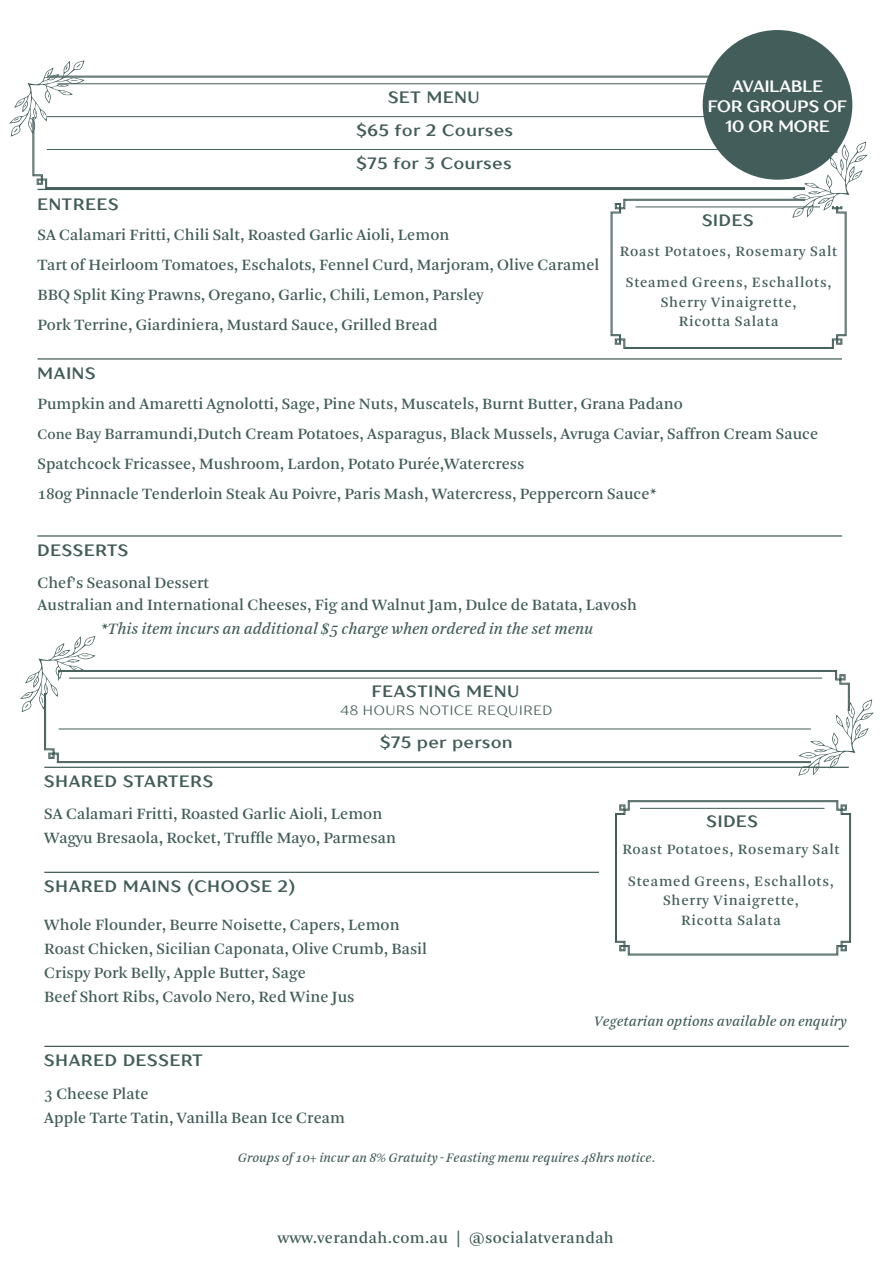
<style>
.page{position:relative;width:893px;height:1263px;background:#fff}
.page>*{position:absolute;margin:0;border:0;box-sizing:border-box;transform-origin:0 0}
.t1{font:16.5px/30px "Arnhem";color:#425d59}
.t2{font:700 16.5px/32.8px "TT Drugs";letter-spacing:.05em;color:#425d59;text-align:center}
.t3{font:italic 16.5px "Arnhem";color:#425d59}
.t4{font:16.5px "Arnhem";letter-spacing:.02em;color:#425d59}
.t5{font:700 16.5px/19.8px "TT Drugs";color:#fff;text-align:center}
.t6{font:15px/31.5px "Arnhem";letter-spacing:.05em;color:#425d59;text-align:center}
.t7{font:italic 15px "Arnhem";color:#425d59}
.t8{font:italic 13.5px "Arnhem";color:#425d5a}
.t9{font:13.5px "TT Drugs";letter-spacing:.05em;color:#425d59}
.s1{font-size:15px}
</style>
<div class="page">
<hr style="left:44px;top:767px;width:805px;height:1px;background:#425d59">
<hr style="left:44px;top:872px;width:805px;height:1px;background:#425d59">
<hr style="left:44px;top:1046px;width:805px;height:1px;background:#425d59">
<div style="left:599px;top:786px;width:269px;height:183px;background:#fff"></div>
<svg style="left:615px;top:800px;width:236px;height:155px"></svg>
<hr style="left:37px;top:189px;width:805px;height:1px;background:#425d59">
<hr style="left:37px;top:358px;width:805px;height:2px;background:#425d59">
<hr style="left:37px;top:535px;width:805px;height:2px;background:#425d59">
<svg style="left:33px;top:77px;width:679px;height:111px"></svg>
<svg style="left:611px;top:142px;width:257px;height:207px"></svg>
<svg style="left:9px;top:60px;width:76px;height:77px"></svg>
<div style="left:44px;top:670px;width:806px;height:93px;background:#526b67"></div>
<svg style="left:45px;top:671px;width:804px;height:91px"></svg>
<svg style="left:798px;top:699px;width:76px;height:77px"></svg>
<svg style="left:20px;top:636px;width:76px;height:76px"></svg>
<div style="left:703px;top:30px;width:149px;height:150px;background:#435e5a;border-radius:50%"></div>
<p class="t2" style="left:356px;top:81px;width:158px">SET MENU<br>$65 for 2 Courses $75 for 3 Courses</p>
<p class="t5" style="left:708px;top:77px;width:141px">AVAILABLE<br>FOR GROUPS OF<br>10 OR MORE</p>
<p class="t2" style="left:37px;top:187px;width:82px">ENTREES</p>
<p class="t1" style="left:37px;top:220px;width:563px">SA Calamari Fritti, Chili Salt, Roasted Garlic Aioli, Lemon<br>Tart of Heirloom Tomatoes, Eschalots, Fennel Curd, Marjoram, Olive Caramel BBQ Split King Prawns, Oregano, Garlic, Chili, Lemon, Parsley<br>Pork Terrine, Giardiniera, Mustard Sauce, Grilled Bread</p>
<p class="t2" style="left:37px;top:357px;width:60px">MAINS</p>
<p class="t1" style="left:37px;top:389px;width:782px">Pumpkin and Amaretti Agnolotti, Sage, Pine Nuts, Muscatels, Burnt Butter, Grana Padano<br><span class="s1">Cone</span> Bay Barramundi,Dutch Cream Potatoes, Asparagus, Black Mussels, Avruga Caviar, Saffron Cream Sauce Spatchcock Fricassee, Mushroom, Lardon, Potato Purée,Watercress<br>180g Pinnacle Tenderloin Steak Au Poivre, Paris Mash, Watercress, Peppercorn Sauce*</p>
<p class="t2" style="left:702px;top:204px;width:53px">SIDES</p>
<p class="t6" style="left:620px;top:236px;width:219px">Roast Potatoes, Rosemary Salt<br>Steamed Greens, Eschallots,</p>
<p class="t6" style="left:661px;top:293px;width:137px;line-height:19.5px">Sherry Vinaigrette,<br>Ricotta Salata</p>
<p class="t2" style="left:37px;top:534px;width:92px">DESSERTS</p>
<p class="t1" style="left:37px;top:571px;width:601px;line-height:22.5px">Chef’s Seasonal Dessert<br>Australian and International Cheeses, Fig and Walnut Jam, Dulce de Batata, Lavosh</p>
<p class="t3" style="left:100px;top:620px;width:495px">*This item incurs an additional $5 charge when ordered in the set menu</p>
<p class="t2" style="left:372px;top:675px;width:149px">FEASTING MENU</p>
<p class="t9" style="left:340px;top:701px;width:213px">48 HOURS NOTICE REQUIRED</p>
<p class="t2" style="left:380px;top:726px;width:134px">$75 per person</p>
<p class="t2" style="left:44px;top:765px;width:171px">SHARED STARTERS</p>
<p class="t1" style="left:44px;top:802px;width:353px;line-height:24px">SA Calamari Fritti, Roasted Garlic Aioli, Lemon<br>Wagyu Bresaola, Rocket, Truffle Mayo, Parmesan</p>
<p class="t2" style="left:44px;top:870px;width:253px">SHARED MAINS (CHOOSE 2)</p>
<p class="t1" style="left:44px;top:913px;width:384px;line-height:24px">Whole Flounder, Beurre Noisette, Capers, Lemon Roast Chicken, Sicilian Caponata, Olive Crumb, Basil Crispy Pork Belly, Apple Butter, Sage<br>Beef Short Ribs, Cavolo Nero, Red Wine Jus</p>
<p class="t2" style="left:706px;top:805px;width:53px">SIDES</p>
<p class="t6" style="left:622px;top:834px;width:219px">Roast Potatoes, Rosemary Salt<br>Steamed Greens, Eschallots,</p>
<p class="t6" style="left:663px;top:891px;width:137px;line-height:19.5px">Sherry Vinaigrette,<br>Ricotta Salata</p>
<p class="t7" style="left:594px;top:1013px;width:254px">Vegetarian options available on enquiry</p>
<p class="t2" style="left:44px;top:1044px;width:160px">SHARED DESSERT</p>
<p class="t1" style="left:44px;top:1082px;width:302px;line-height:24px">3 Cheese Plate<br>Apple Tarte Tatin, Vanilla Bean Ice Cream</p>
<p class="t8" style="left:238px;top:1150px;width:419px">Groups of 10+ incur an 8% Gratuity - Feasting menu requires 48hrs notice.</p>
<p class="t4" style="left:278px;top:1228px;width:338px">www.verandah.com.au | @socialatverandah</p>
</div>
